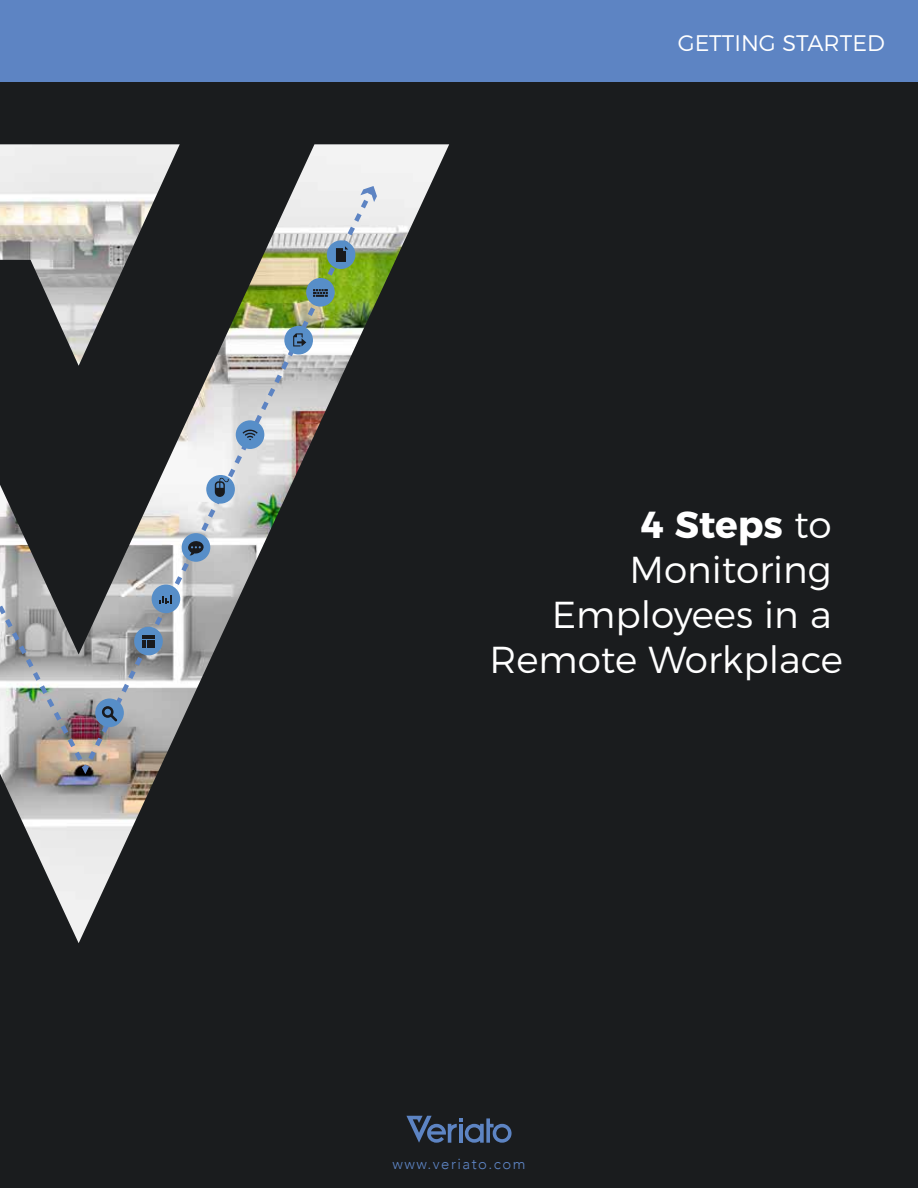
<style>
.page{position:relative;width:918px;height:1188px;background:#1a1c1e}
.page>*{position:absolute;margin:0;border:0;box-sizing:border-box;transform-origin:0 0}
.t1{font:300 37.5px "Montserrat";color:#fff}
.t2{font:700 37.5px "Montserrat";color:#fff}
.t3{font:300 22.5px "Montserrat";color:#fff}
.t4{font:300 15px "Avenir";letter-spacing:.1em;color:#5d84c3}
.s1{font-weight:300}
</style>
<div class="page">
<svg style="left:406px;top:1116px;width:106px;height:27px"></svg>
<div style="left:0;top:0;width:918px;height:82px;background:#5d84c3"></div>
<img style="left:0;top:144px;width:450px;height:799px">
<svg style="left:0;top:185px;width:377px;height:594px"></svg>
<svg style="left:360px;top:186px;width:17px;height:16px"></svg>
<div style="left:182px;top:533px;width:28px;height:29px;background:#578ec8;border-radius:50%"></div>
<svg style="left:188px;top:541px;width:16px;height:15px"></svg>
<div style="left:206px;top:475px;width:29px;height:29px;background:#578ec8;border-radius:50%"></div>
<svg style="left:215px;top:478px;width:14px;height:19px"></svg>
<div style="left:134px;top:627px;width:29px;height:28px;background:#578ec8;border-radius:50%"></div>
<svg style="left:142px;top:635px;width:13px;height:13px"></svg>
<div style="left:147px;top:640px;width:8px;height:8px;background:#191a1d"></div>
<div style="left:95px;top:699px;width:29px;height:28px;background:#578ec8;border-radius:50%"></div>
<svg style="left:102px;top:706px;width:15px;height:15px"></svg>
<div style="left:152px;top:585px;width:28px;height:28px;background:#578ec8;border-radius:50%"></div>
<svg style="left:160px;top:595px;width:11px;height:8px"></svg>
<div style="left:327px;top:240px;width:28px;height:29px;background:#578ec8;border-radius:50%"></div>
<svg style="left:336px;top:246px;width:12px;height:16px"></svg>
<div style="left:284px;top:326px;width:29px;height:29px;background:#578ec8;border-radius:50%"></div>
<svg style="left:293px;top:333px;width:13px;height:13px"></svg>
<div style="left:236px;top:420px;width:28px;height:29px;background:#578ec8;border-radius:50%"></div>
<svg style="left:243px;top:429px;width:15px;height:11px"></svg>
<div style="left:306px;top:278px;width:29px;height:29px;background:#578ec8;border-radius:50%"></div>
<svg style="left:313px;top:289px;width:15px;height:8px"></svg>
<p class="t3" style="left:678px;top:25px;width:209px">GETTING STARTED</p>
<p class="t2" style="left:640px;top:493px;width:193px">4 Steps <span class="s1">to</span></p>
<p class="t1" style="left:630px;top:540px;width:204px">Monitoring</p>
<p class="t1" style="left:552px;top:585px;width:281px">Employees in a</p>
<p class="t1" style="left:489px;top:630px;width:355px">Remote Workplace</p>
<p class="t4" style="left:392px;top:1155px;width:135px">www.veriato.com</p>
</div>
